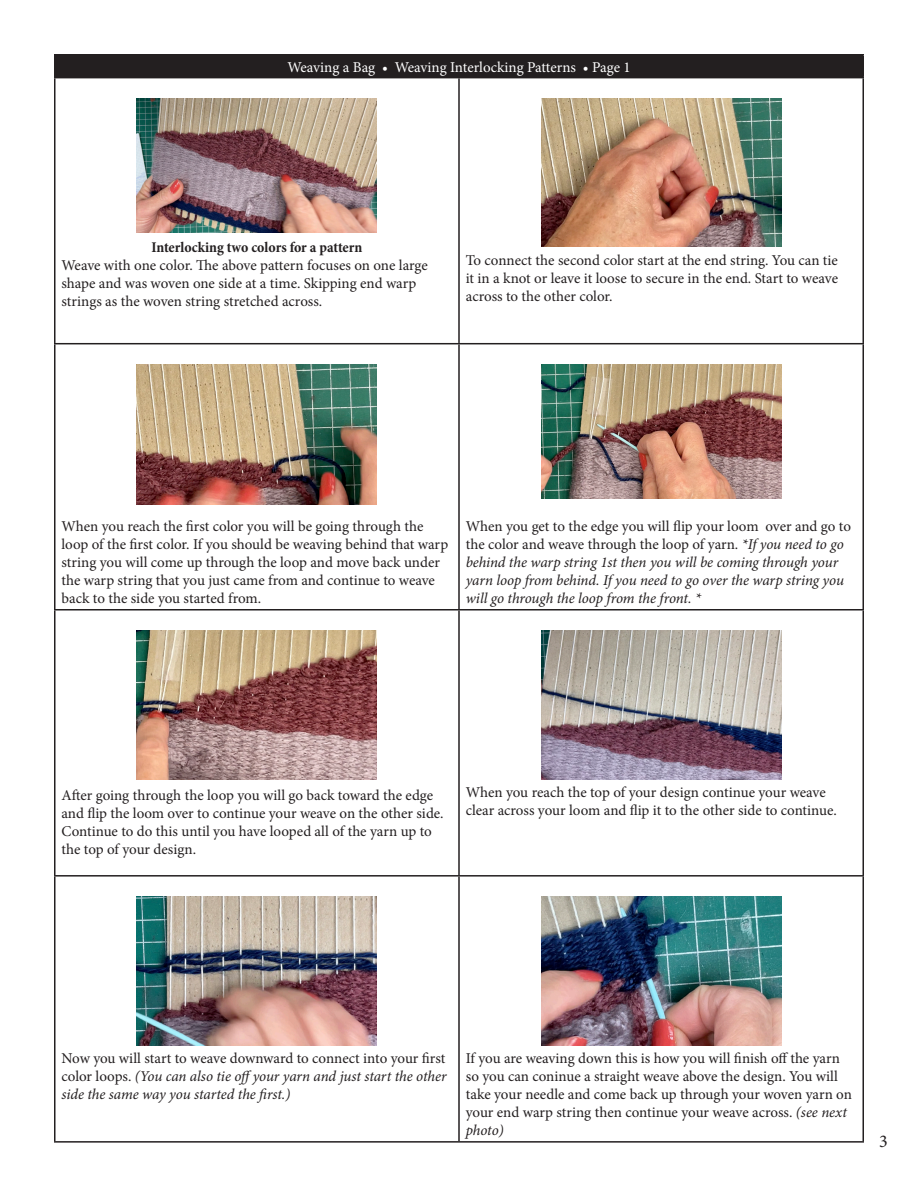
<style>
.page{position:relative;width:918px;height:1188px;background:#fff}
.page>*{position:absolute;margin:0;border:0;box-sizing:border-box;transform-origin:0 0}
.t1{font:18px "Minion Pro";color:#231f20}
.Paragraph_Style_1{font:15px/18px "Minion Pro";letter-spacing:-.005em;color:#231f20}
.Paragraph_Style_1-2{font:italic 15px/18px "Minion Pro";letter-spacing:-.01em;color:#231f20}
.t2{font:15px "Minion Pro";letter-spacing:-.005em;color:#fff}
.t3{font:700 condensed 15px "Minion Pro";letter-spacing:-.005em;color:#231f20}
.s1{font-style:normal}
.s2{font-style:italic}
</style>
<div class="page">
<div style="left:55px;top:55px;width:808px;height:23px;background:#231f20"></div>
<hr style="left:54px;top:54px;width:405px;height:2px;background:#231f20">
<hr style="left:54px;top:55px;width:2px;height:22px;background:#231f20">
<hr style="left:459px;top:54px;width:405px;height:2px;background:#231f20">
<hr style="left:862px;top:55px;width:2px;height:22px;background:#231f20">
<hr style="left:54px;top:77px;width:405px;height:1px;background:#231f20">
<hr style="left:54px;top:78px;width:2px;height:265px;background:#231f20">
<hr style="left:459px;top:77px;width:405px;height:1px;background:#231f20">
<hr style="left:458px;top:78px;width:2px;height:265px;background:#231f20">
<hr style="left:862px;top:78px;width:2px;height:265px;background:#231f20">
<hr style="left:54px;top:343px;width:405px;height:1px;background:#231f20">
<hr style="left:54px;top:344px;width:2px;height:265px;background:#231f20">
<hr style="left:459px;top:343px;width:405px;height:1px;background:#231f20">
<hr style="left:458px;top:344px;width:2px;height:265px;background:#231f20">
<hr style="left:862px;top:344px;width:2px;height:265px;background:#231f20">
<hr style="left:54px;top:609px;width:405px;height:2px;background:#231f20">
<hr style="left:54px;top:611px;width:2px;height:264px;background:#231f20">
<hr style="left:459px;top:609px;width:405px;height:2px;background:#231f20">
<hr style="left:458px;top:611px;width:2px;height:264px;background:#231f20">
<hr style="left:862px;top:611px;width:2px;height:264px;background:#231f20">
<hr style="left:54px;top:875px;width:405px;height:2px;background:#231f20">
<hr style="left:54px;top:877px;width:2px;height:264px;background:#231f20">
<hr style="left:459px;top:875px;width:405px;height:2px;background:#231f20">
<hr style="left:458px;top:877px;width:2px;height:264px;background:#231f20">
<hr style="left:862px;top:877px;width:2px;height:264px;background:#231f20">
<hr style="left:54px;top:1141px;width:405px;height:2px;background:#231f20">
<hr style="left:459px;top:1141px;width:405px;height:2px;background:#231f20">
<img style="left:137px;top:98px;width:240px;height:134px">
<img style="left:541px;top:98px;width:240px;height:149px">
<img style="left:137px;top:364px;width:240px;height:140px">
<img style="left:541px;top:364px;width:240px;height:135px">
<img style="left:137px;top:630px;width:240px;height:149px">
<img style="left:541px;top:630px;width:240px;height:149px">
<img style="left:137px;top:896px;width:240px;height:149px">
<img style="left:541px;top:896px;width:240px;height:149px">
<p class="t2" style="left:287px;top:57px;width:345px">Weaving a Bag • Weaving Interlocking Patterns • Page 1</p>
<p class="t3" style="left:151px;top:237px;width:213px">Interlocking two colors for a pattern</p>
<p class="Paragraph_Style_1" style="left:62px;top:256px;width:368px">Weave with one color. The above pattern focuses on one large shape and was woven one side at a time. Skipping end warp strings as the woven string stretched across.</p>
<p class="Paragraph_Style_1" style="left:466px;top:251px;width:374px;text-align:justify">To connect the second color start at the end string. You can tie it in a knot or leave it loose to secure in the end. Start to weave across to the other color.</p>
<p class="Paragraph_Style_1" style="left:62px;top:517px;width:388px">When you reach the first color you will be going through the loop of the first color. If you should be weaving behind that warp string you will come up through the loop and move back under the warp string that you just came from and continue to weave back to the side you started from.</p>
<p class="Paragraph_Style_1-2" style="left:466px;top:517px;width:387px"><span class="s1">When you get to the edge you will flip your loom over and go to the color and weave through the loop of yarn.</span> *If you need to go behind the warp string 1st then you will be coming through your yarn loop from behind. If you need to go over the warp string you will go through the loop from the front. *</p>
<p class="Paragraph_Style_1" style="left:62px;top:786px;width:384px">After going through the loop you will go back toward the edge and flip the loom over to continue your weave on the other side.<br>Continue to do this until you have looped all of the yarn up to the top of your design.</p>
<p class="Paragraph_Style_1" style="left:466px;top:783px;width:373px">When you reach the top of your design continue your weave clear across your loom and flip it to the other side to continue.</p>
<p class="Paragraph_Style_1-2" style="left:62px;top:1049px;width:387px;text-align:justify"><span class="s1">Now you will start to weave downward to connect into your first color loops.</span> (You can also tie offyour yarn and just start the other side the same way you started the first.)</p>
<p class="Paragraph_Style_1" style="left:466px;top:1049px;width:388px">If you are weaving down this is how you will finish off the yarn so you can coninue a straight weave above the design. You will take your needle and come back up through your woven yarn on your end warp string then continue your weave across. <span class="s2">(see next photo)</span></p>
<p class="t1" style="left:879px;top:1129px;width:10px">3</p>
</div>
